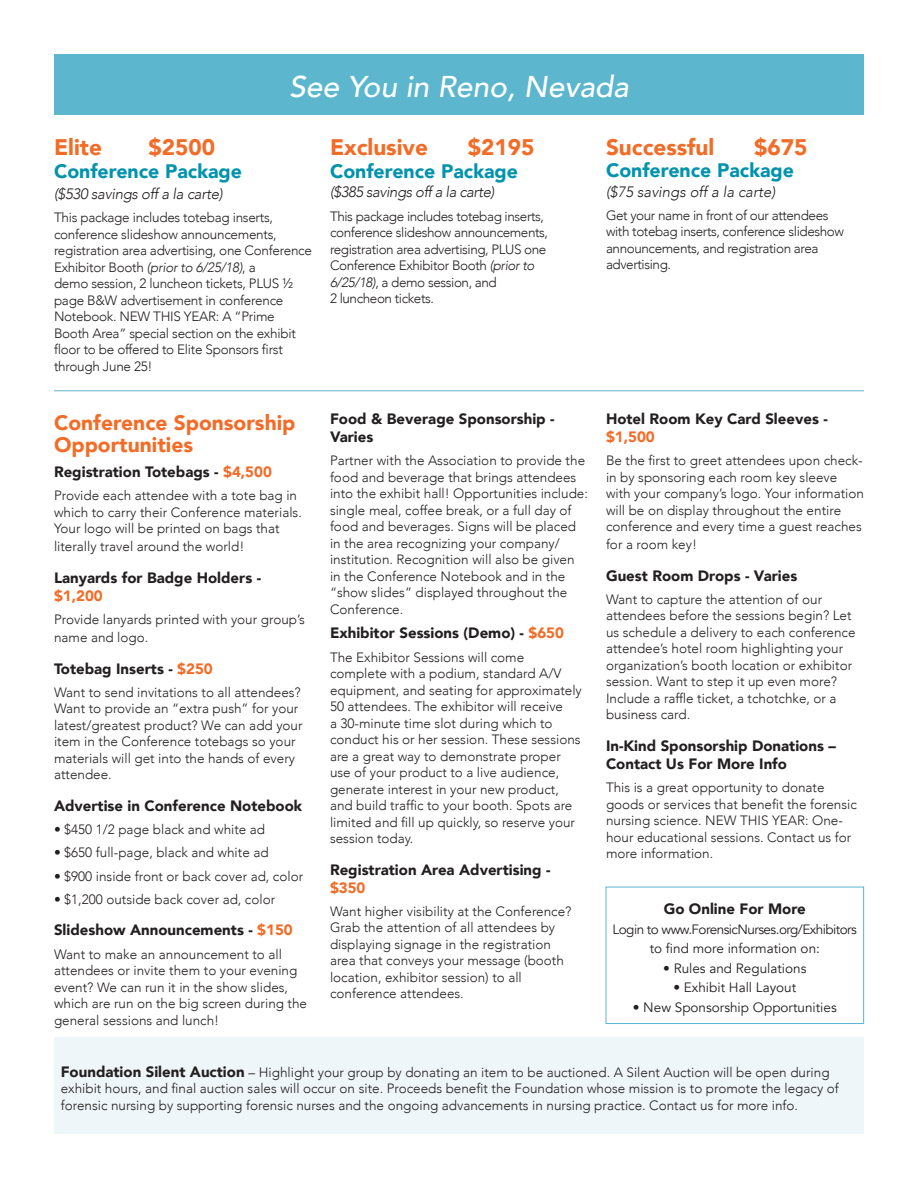
<style>
.page{position:relative;width:918px;height:1188px;background:#fff}
.page>*{position:absolute;margin:0;border:0;box-sizing:border-box;transform-origin:0 0}
.t1{font:italic 500 30px "Avenir";color:#fff}
.t2{font:900 22.5px "Avenir";color:#f36c27}
.t3{font:900 21px/22.5px "Avenir";color:#f36c27}
.t4{font:900 19.5px "Avenir";color:#0093ad}
.t5{font:900 15px/18px "Avenir";color:#231f20}
.t6{font:italic 300 15px "Avenir";letter-spacing:-.02em;color:#231f20}
.t7{font:italic 300 15px "Avenir";color:#231f20}
.t8{font:300 13.5px/16.5px "Avenir";color:#231f20}
.t9{font:300 13.5px/16.5px "Avenir";letter-spacing:-.02em;color:#231f20}
.t10{font:300 13.5px/16.5px "Avenir";letter-spacing:-.03em;color:#231f20}
.t11{font:13.5px "Avenir";color:#231f20}
.t12{font:13.5px/19.5px "Avenir";letter-spacing:-.04em;color:#231f20;text-align:center}
.s1{font-style:italic}
.s2{color:#f36c27}
.s3{font-weight:900;font-size:15px}
</style>
<div class="page">
<div style="left:606px;top:887px;width:258px;height:137px;border:1px solid #5bb6ce"></div>
<div style="left:54px;top:54px;width:810px;height:60px;background:#5bb6ce"></div>
<div style="left:54px;top:1038px;width:810px;height:96px;background:#eef6f9"></div>
<hr style="left:54px;top:390px;width:810px;height:1px;background:#5bb6ce">
<p class="t1" style="left:289px;top:69px;width:341px">See You in Reno, Nevada</p>
<p class="t2" style="left:54px;top:127px;width:49px">Elite</p>
<p class="t2" style="left:149px;top:127px;width:68px">$2500</p>
<p class="t4" style="left:54px;top:154px;width:190px">Conference Package</p>
<p class="t6" style="left:54px;top:185px;width:170px">($530 savings off a la carte)</p>
<p class="t9" style="left:54px;top:209px;width:260px">This package includes totebag inserts, conference slideshow announcements, registration area advertising, one Conference Exhibitor Booth <span class="s1">(prior to 6/25/18)</span>, a<br>demo session, 2 luncheon tickets, PLUS ½ page B&amp;W advertisement in conference Notebook. NEW THIS YEAR: A “Prime Booth Area” special section on the exhibit floor to be offered to Elite Sponsors first through June 25!</p>
<p class="t3" style="left:54px;top:411px;width:243px">Conference Sponsorship<br>Opportunities</p>
<p class="t5" style="left:54px;top:463px;width:219px">Registration Totebags - <span class="s2">$4,500</span></p>
<p class="t8" style="left:54px;top:488px;width:249px">Provide each attendee with a tote bag in which to carry their Conference materials.<br>Your logo will be printed on bags that</p>
<p class="t8" style="left:54px;top:539px;width:192px">literally travel around the world!</p>
<p class="t5" style="left:54px;top:568px;width:209px">Lanyards for Badge Holders - <span class="s2">$1,200</span></p>
<p class="t8" style="left:54px;top:611px;width:252px;line-height:18px">Provide lanyards printed with your group’s name and logo.</p>
<p class="t5" style="left:54px;top:659px;width:160px">Totebag Inserts - <span class="s2">$250</span></p>
<p class="t8" style="left:54px;top:684px;width:250px">Want to send invitations to all attendees?<br>Want to provide an “extra push” for your latest/greatest product? We can add your item in the Conference totebags so your materials will get into the hands of every attendee.</p>
<p class="t5" style="left:54px;top:796px;width:250px">Advertise in Conference Notebook</p>
<p class="t8" style="left:54px;top:821px;width:213px">• $450 1/2 page black and white ad</p>
<p class="t8" style="left:54px;top:845px;width:216px">• $650 full-page, black and white ad</p>
<p class="t8" style="left:54px;top:868px;width:251px">• $900 inside front or back cover ad, color</p>
<p class="t8" style="left:54px;top:891px;width:223px">• $1,200 outside back cover ad, color</p>
<p class="t5" style="left:54px;top:921px;width:240px">Slideshow Announcements - <span class="s2">$150</span></p>
<p class="t8" style="left:54px;top:946px;width:255px">Want to make an announcement to all attendees or invite them to your evening event? We can run it in the show slides, which are run on the big screen during the general sessions and lunch!</p>
<p class="t2" style="left:330px;top:127px;width:99px">Exclusive</p>
<p class="t2" style="left:468px;top:127px;width:68px">$2195</p>
<p class="t4" style="left:330px;top:154px;width:190px">Conference Package</p>
<p class="t6" style="left:330px;top:183px;width:166px">($385 savings off a la carte)</p>
<p class="t10" style="left:330px;top:208px;width:220px">This package includes totebag inserts, conference slideshow announcements, registration area advertising, PLUS one Conference Exhibitor Booth <span class="s1">(prior to 6/25/18)</span>, a demo session, and<br>2 luncheon tickets.</p>
<p class="t5" style="left:330px;top:409px;width:226px">Food &amp; Beverage Sponsorship -<br>Varies</p>
<p class="t8" style="left:330px;top:452px;width:260px">Partner with the Association to provide the food and beverage that brings attendees into the exhibit hall! Opportunities include: single meal, coffee break, or a full day of food and beverages. Signs will be placed in the area recognizing your company/ institution. Recognition will also be given in the Conference Notebook and in the “show slides” displayed throughout the Conference.</p>
<p class="t5" style="left:330px;top:624px;width:236px">Exhibitor Sessions (Demo) - <span class="s2">$650</span></p>
<p class="t8" style="left:330px;top:649px;width:253px">The Exhibitor Sessions will come complete with a podium, standard A/V equipment, and seating for approximately 50 attendees. The exhibitor will receive<br>a 30-minute time slot during which to conduct his or her session. These sessions are a great way to demonstrate proper use of your product to a live audience, generate interest in your new product, and build traffic to your booth. Spots are limited and fill up quickly, so reserve your session today.</p>
<p class="t5" style="left:330px;top:860px;width:222px">Registration Area Advertising - <span class="s2">$350</span></p>
<p class="t8" style="left:330px;top:903px;width:243px">Want higher visibility at the Conference?<br>Grab the attention of all attendees by displaying signage in the registration area that conveys your message (booth location, exhibitor session) to all conference attendees.</p>
<p class="t2" style="left:606px;top:127px;width:110px">Successful</p>
<p class="t2" style="left:754px;top:127px;width:55px">$675</p>
<p class="t4" style="left:606px;top:154px;width:190px">Conference Package</p>
<p class="t7" style="left:606px;top:182px;width:171px">($75 savings off a la carte)</p>
<p class="t10" style="left:606px;top:207px;width:240px">Get your name in front of our attendees with totebag inserts, conference slideshow announcements, and registration area advertising.</p>
<p class="t5" style="left:606px;top:409px;width:223px">Hotel Room Key Card Sleeves - <span class="s2">$1,500</span></p>
<p class="t8" style="left:606px;top:452px;width:259px">Be the first to greet attendees upon check&shy;in by sponsoring each room key sleeve with your company’s logo. Your information will be on display throughout the entire conference and every time a guest reaches</p>
<p class="t8" style="left:606px;top:536px;width:93px">for a room key!</p>
<p class="t5" style="left:606px;top:566px;width:193px">Guest Room Drops - Varies</p>
<p class="t8" style="left:606px;top:591px;width:251px">Want to capture the attention of our attendees before the sessions begin? Let us schedule a delivery to each conference attendee’s hotel room highlighting your organization’s booth location or exhibitor session. Want to step it up even more?<br>Include a raffle ticket, a tchotchke, or a business card.</p>
<p class="t5" style="left:606px;top:736px;width:231px">In-Kind Sponsorship Donations –<br>Contact Us For More Info</p>
<p class="t8" style="left:606px;top:779px;width:252px">This is a great opportunity to donate goods or services that benefit the forensic nursing science. NEW THIS YEAR: One&shy;hour educational sessions. Contact us for more information.</p>
<p class="t5" style="left:664px;top:899px;width:144px">Go Online For More</p>
<p class="t12" style="left:613px;top:919px;width:246px">Login to www.ForensicNurses.org/Exhibitors to find more information on:</p>
<p class="t11" style="left:663px;top:960px;width:145px">• Rules and Regulations</p>
<p class="t11" style="left:673px;top:979px;width:124px">• Exhibit Hall Layout</p>
<p class="t11" style="left:633px;top:999px;width:205px">• New Sponsorship Opportunities</p>
<p class="t8" style="left:61px;top:1064px;width:780px"><span class="s3">Foundation Silent Auction</span> – Highlight your group by donating an item to be auctioned. A Silent Auction will be open during exhibit hours, and final auction sales will occur on site. Proceeds benefit the Foundation whose mission is to promote the legacy of forensic nursing by supporting forensic nurses and the ongoing advancements in nursing practice. Contact us for more info.</p>
</div>
